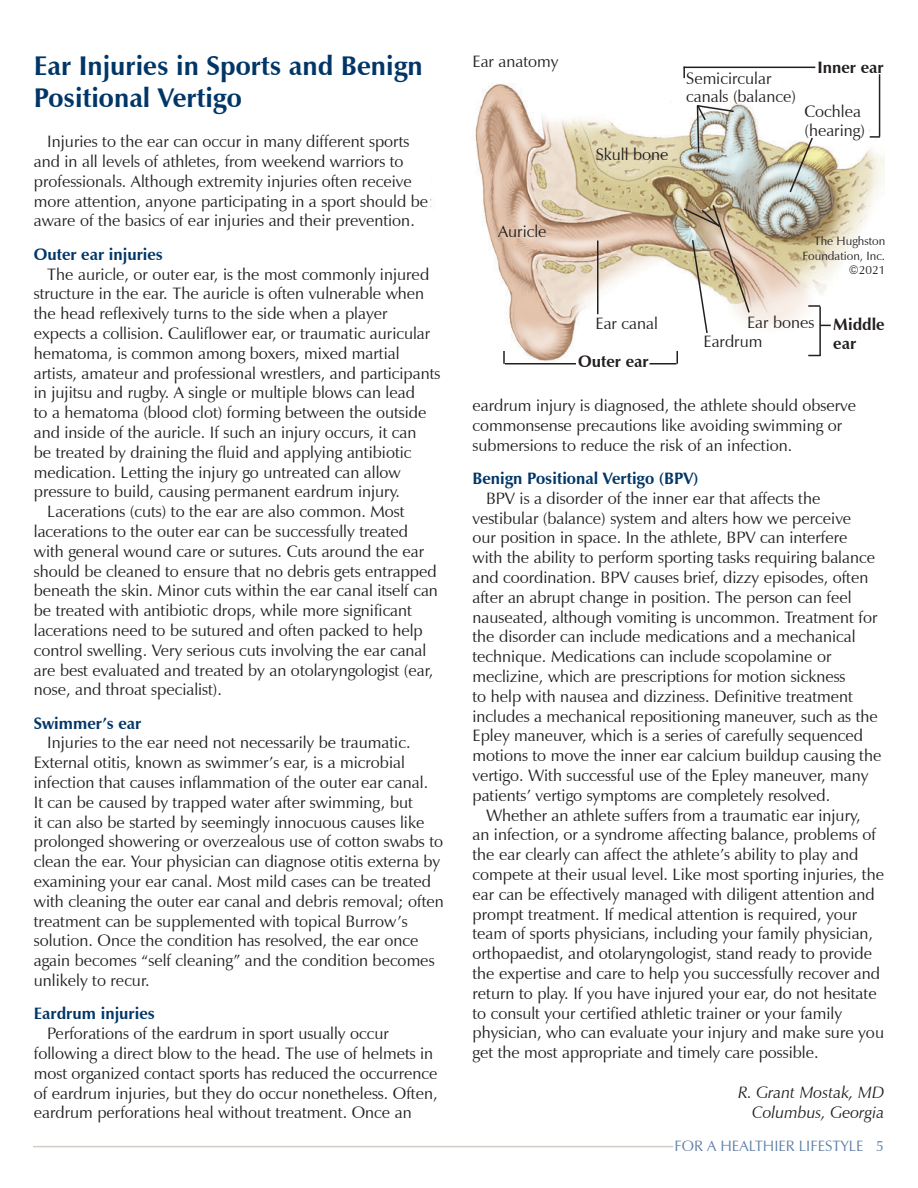
<style>
.page{position:relative;width:918px;height:1188px;background:#fff}
.page>*{position:absolute;margin:0;border:0;box-sizing:border-box;transform-origin:0 0}
.t1{font:700 27px/32.4px "Zapf Humanist 601 BT";color:#003667}
.body{font:16.5px/19.8px "Zapf Humanist 601 BT";color:#231f20}
.par_heading{font:700 16.5px "Zapf Humanist 601 BT";color:#003667}
.figures{font:16.5px/18px "Zapf Humanist 601 BT";color:#231f20}
.author{font:italic 16.5px "Zapf Humanist 601 BT";color:#231f20}
.labels{font:16.5px "Zapf Humanist 601 BT";color:#231f20}
.figures-2{font:700 16.5px "Zapf Humanist 601 BT";color:#231f20}
.labels-2{font:700 16.5px "Zapf Humanist 601 BT";color:#231f20}
.t2{font:15px "Zapf Humanist 601 BT";color:#6180a7}
.copyright{font:12px/14.4px "Zapf Humanist 601 BT";color:#231f20;text-align:right}
</style>
<div class="page">
<img style="left:430px;top:66px;width:454px;height:299px">
<hr style="left:505px;top:363px;width:71px;height:1px;background:#231f20">
<svg style="left:503px;top:351px;width:2px;height:13px"></svg>
<svg style="left:650px;top:351px;width:28px;height:13px"></svg>
<hr style="left:597px;top:241px;width:1px;height:73px;background:#231f20">
<svg style="left:682px;top:203px;width:69px;height:132px"></svg>
<svg style="left:808px;top:305px;width:12px;height:2px"></svg>
<hr style="left:819px;top:307px;width:2px;height:49px;background:#231f20">
<svg style="left:695px;top:103px;width:40px;height:51px"></svg>
<svg style="left:788px;top:136px;width:26px;height:58px;background:#c5c4b0"></svg>
<hr style="left:684px;top:67px;width:131px;height:1px;background:#231f20">
<hr style="left:879px;top:74px;width:1px;height:62px;background:#231f20">
<svg style="left:870px;top:136px;width:10px;height:2px"></svg>
<svg style="left:683px;top:67px;width:2px;height:11px"></svg>
<hr style="left:33px;top:1146px;width:640px;height:1px;background:#d4cdc5">
<p class="t1" style="left:34px;top:49px;width:391px">Ear Injuries in Sports and Benign<br>Positional Vertigo</p>
<p class="body" style="left:34px;top:132px;width:396px;text-indent:14px">Injuries to the ear can occur in many different sports and in all levels of athletes, from weekend warriors to professionals. Although extremity injuries often receive more attention, anyone participating in a sport should be aware of the basics of ear injuries and their prevention.</p>
<p class="par_heading" style="left:34px;top:244px;width:131px">Outer ear injuries</p>
<p class="body" style="left:34px;top:264px;width:408px;text-indent:14px">The auricle, or outer ear, is the most commonly injured structure in the ear. The auricle is often vulnerable when the head reflexively turns to the side when a player expects a collision. Cauliflower ear, or traumatic auricular hematoma, is common among boxers, mixed martial artists, amateur and professional wrestlers, and participants in jujitsu and rugby. A single or multiple blows can lead<br>to a hematoma (blood clot) forming between the outside and inside of the auricle. If such an injury occurs, it can<br>be treated by draining the fluid and applying antibiotic medication. Letting the injury go untreated can allow pressure to build, causing permanent eardrum injury.</p>
<p class="body" style="left:34px;top:502px;width:406px;text-indent:14px">Lacerations (cuts) to the ear are also common. Most lacerations to the outer ear can be successfully treated with general wound care or sutures. Cuts around the ear should be cleaned to ensure that no debris gets entrapped beneath the skin. Minor cuts within the ear canal itself can be treated with antibiotic drops, while more significant lacerations need to be sutured and often packed to help control swelling. Very serious cuts involving the ear canal are best evaluated and treated by an otolaryngologist (ear, nose, and throat specialist).</p>
<p class="par_heading" style="left:34px;top:713px;width:109px">Swimmer’s ear</p>
<p class="body" style="left:34px;top:733px;width:412px;text-indent:14px">Injuries to the ear need not necessarily be traumatic.<br>External otitis, known as swimmer’s ear, is a microbial infection that causes inflammation of the outer ear canal.<br>It can be caused by trapped water after swimming, but<br>it can also be started by seemingly innocuous causes like prolonged showering or overzealous use of cotton swabs to clean the ear. Your physician can diagnose otitis externa by examining your ear canal. Most mild cases can be treated with cleaning the outer ear canal and debris removal; often treatment can be supplemented with topical Burrow’s solution. Once the condition has resolved, the ear once again becomes “self cleaning” and the condition becomes unlikely to recur.</p>
<p class="par_heading" style="left:34px;top:1003px;width:123px">Eardrum injuries</p>
<p class="body" style="left:34px;top:1024px;width:405px;text-indent:14px">Perforations of the eardrum in sport usually occur following a direct blow to the head. The use of helmets in most organized contact sports has reduced the occurrence of eardrum injuries, but they do occur nonetheless. Often, eardrum perforations heal without treatment. Once an</p>
<p class="figures" style="left:472px;top:52px;width:88px">Ear anatomy</p>
<p class="figures" style="left:596px;top:145px;width:74px">Skull bone</p>
<p class="figures" style="left:686px;top:69px;width:111px">Semicircular canals (balance)</p>
<p class="figures-2" style="left:817px;top:57px;width:68px">Inner ear</p>
<p class="figures" style="left:804px;top:102px;width:58px">Cochlea</p>
<p class="figures" style="left:804px;top:121px;width:62px">(hearing)</p>
<p class="labels" style="left:498px;top:221px;width:50px">Auricle</p>
<p class="labels" style="left:596px;top:313px;width:64px">Ear canal</p>
<p class="labels-2" style="left:578px;top:351px;width:72px">Outer ear</p>
<p class="copyright" style="left:814px;top:234px;width:73px">The Hughston</p>
<p class="copyright" style="left:803px;top:248px;width:84px">Foundation, Inc. ©2021</p>
<p class="figures" style="left:747px;top:313px;width:69px">Ear bones</p>
<p class="labels" style="left:704px;top:331px;width:60px">Eardrum</p>
<p class="figures-2" style="left:833px;top:314px;width:53px">Middle</p>
<p class="figures-2" style="left:833px;top:333px;width:25px">ear</p>
<p class="body" style="left:472px;top:396px;width:385px">eardrum injury is diagnosed, the athlete should observe commonsense precautions like avoiding swimming or submersions to reduce the risk of an infection.</p>
<p class="par_heading" style="left:472px;top:468px;width:228px">Benign Positional Vertigo (BPV)</p>
<p class="body" style="left:472px;top:488px;width:410px;text-indent:14px">BPV is a disorder of the inner ear that affects the vestibular (balance) system and alters how we perceive<br>our position in space. In the athlete, BPV can interfere with the ability to perform sporting tasks requiring balance and coordination. BPV causes brief, dizzy episodes, often after an abrupt change in position. The person can feel nauseated, although vomiting is uncommon. Treatment for the disorder can include medications and a mechanical technique. Medications can include scopolamine or meclizine, which are prescriptions for motion sickness<br>to help with nausea and dizziness. Definitive treatment includes a mechanical repositioning maneuver, such as the Epley maneuver, which is a series of carefully sequenced motions to move the inner ear calcium buildup causing the vertigo. With successful use of the Epley maneuver, many patients’ vertigo symptoms are completely resolved.</p>
<p class="body" style="left:472px;top:805px;width:413px;text-indent:14px">Whether an athlete suffers from a traumatic ear injury,<br>an infection, or a syndrome affecting balance, problems of the ear clearly can affect the athlete’s ability to play and compete at their usual level. Like most sporting injuries, the ear can be effectively managed with diligent attention and prompt treatment. If medical attention is required, your team of sports physicians, including your family physician, orthopaedist, and otolaryngologist, stand ready to provide the expertise and care to help you successfully recover and return to play. If you have injured your ear, do not hesitate to consult your certified athletic trainer or your family physician, who can evaluate your injury and make sure you get the most appropriate and timely care possible.</p>
<p class="author" style="left:738px;top:1082px;width:147px">R. Grant Mostak, MD</p>
<p class="author" style="left:752px;top:1102px;width:133px">Columbus, Georgia</p>
<p class="t2" style="left:674px;top:1137px;width:211px">FOR A HEALTHIER LIFESTYLE 5</p>
</div>
